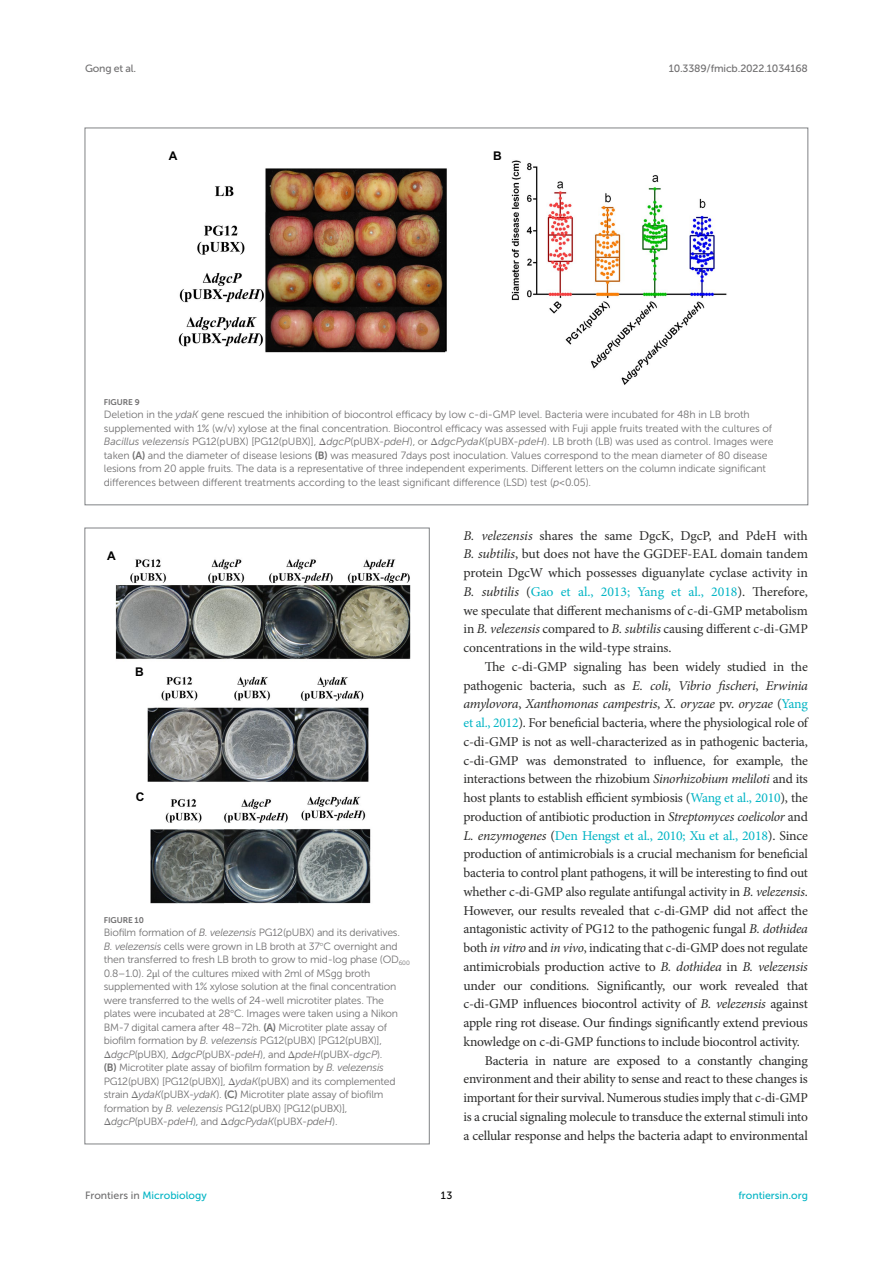
<style>
.page{position:relative;width:893px;height:1263px;background:#fff}
.page>*{position:absolute;margin:0;border:0;box-sizing:border-box;transform-origin:0 0}
.TEXT{font:13.5px/18.8px "Minion Pro";letter-spacing:-.015em;color:#2b2b2a;text-align:justify}
.t1{font:700 12px "Arial";color:#000}
.FIG_LEG{font:10.5px/13.5px "Museo Sans 300";letter-spacing:-.015em;color:#706f70}
.t2{font:10.5px "Museo Sans 500";color:#00b4c4}
.t3{font:10.5px "Museo Sans 500";letter-spacing:-.015em;color:#706f70}
.t4{font:10.5px "Museo Sans 500";color:#000}
.FIG_HD{font:8.25px "Museo Sans 700";letter-spacing:-.01em;color:#706f70}
.s1{font-style:italic}
.s2{font-family:"STIX General"}
.s3{font-family:"Museo Sans 700"}
.s4{font-family:"STIX"}
.s5{color:#00b4c4}
.s6{color:#706f70}
</style>
<div class="page">
<img style="left:178px;top:160px;width:549px;height:225px">
<img style="left:115px;top:559px;width:295px;height:345px">
<p class="t3" style="left:85px;top:63px;width:53px">Gong et al.</p>
<p class="t3" style="left:669px;top:63px;width:141px">10.3389/fmicb.2022.1034168</p>
<p class="t1" style="left:169px;top:147px;width:10px">A</p>
<p class="t1" style="left:493px;top:147px;width:10px">B</p>
<p class="FIG_HD" style="left:104px;top:397px;width:37px">FIGURE 9</p>
<p class="FIG_LEG" style="left:104px;top:408px;width:671px">Deletion in the <span class="s1">ydaK</span> gene rescued the inhibition of biocontrol efficacy by low c-di-GMP level. Bacteria were incubated for 48 h in LB broth supplemented with 1% (w/v) xylose at the final concentration. Biocontrol efficacy was assessed with Fuji apple fruits treated with the cultures of <span class="s1">Bacillus velezensis</span> PG12(pUBX) [PG12(pUBX)], <span class="s2">Δ</span><span class="s1">dgcP</span>(pUBX-<span class="s1">pdeH</span>), or <span class="s2">Δ</span><span class="s1">dgcPydaK</span>(pUBX-<span class="s1">pdeH</span>). LB broth (LB) was used as control. Images were taken <span class="s3">(A)</span> and the diameter of disease lesions <span class="s3">(B)</span> was measured 7 days post inoculation. Values correspond to the mean diameter of 80 disease lesions from 20 apple fruits. The data is a representative of three independent experiments. Different letters on the column indicate significant differences between different treatments according to the least significant difference (LSD) test (<span class="s1">p</span> &lt; 0.05).</p>
<p class="t1" style="left:107px;top:547px;width:10px">A</p>
<p class="t1" style="left:135px;top:663px;width:10px">B</p>
<p class="t1" style="left:136px;top:788px;width:10px">C</p>
<p class="FIG_HD" style="left:104px;top:915px;width:42px">FIGURE 10</p>
<p class="FIG_LEG" style="left:104px;top:926px;width:308px">Biofilm formation of <span class="s1">B. velezensis</span> PG12(pUBX) and its derivatives.<br><span class="s1">B. velezensis</span> cells were grown in LB broth at 37<span class="s4">°</span>C overnight and then transferred to fresh LB broth to grow to mid-log phase (OD<sub>600<br></sub>0.8–1.0). 2 <span class="s2">μ</span>l of the cultures mixed with 2 ml of MSgg broth supplemented with 1% xylose solution at the final concentration were transferred to the wells of 24-well microtiter plates. The plates were incubated at 28<span class="s4">°</span>C. Images were taken using a Nikon BM-7 digital camera after 48–72 h. <span class="s3">(A)</span> Microtiter plate assay of biofilm formation by <span class="s1">B. velezensis</span> PG12(pUBX) [PG12(pUBX)], <span class="s2">Δ</span><span class="s1">dgcP</span>(pUBX), <span class="s2">Δ</span><span class="s1">dgcP</span>(pUBX-<span class="s1">pdeH</span>), and <span class="s2">Δ</span><span class="s1">pdeH</span>(pUBX-<span class="s1">dgcP</span>).<br><span class="s3">(B)</span> Microtiter plate assay of biofilm formation by <span class="s1">B. velezensis </span>PG12(pUBX) [PG12(pUBX)], <span class="s2">Δ</span><span class="s1">ydaK</span>(pUBX) and its complemented strain <span class="s2">Δ</span><span class="s1">ydaK</span>(pUBX-<span class="s1">ydaK</span>). <span class="s3">(C)</span> Microtiter plate assay of biofilm formation by <span class="s1">B. velezensis</span> PG12(pUBX) [PG12(pUBX)], <span class="s2">Δ</span><span class="s1">dgcP</span>(pUBX-<span class="s1">pdeH</span>), and <span class="s2">Δ</span><span class="s1">dgcPydaK</span>(pUBX-<span class="s1">pdeH</span>).</p>
<p class="TEXT" style="left:463px;top:526px;width:346px"><span class="s1">B. velezensis</span> shares the same DgcK, DgcP, and PdeH with <span class="s1">B. subtilis</span>, but does not have the GGDEF-EAL domain tandem protein DgcW which possesses diguanylate cyclase activity in <span class="s1">B. subtilis</span> (<span class="s5">Gao et al., 2013; Yang et al., 2018</span>). Therefore, we speculate that different mechanisms of c-di-GMP metabolism in <span class="s1">B. velezensis</span> compared to <span class="s1">B. subtilis</span> causing different c-di-GMP concentrations in the wild-type strains.</p>
<p class="TEXT" style="left:463px;top:657px;width:346px;text-indent:21px">The c-di-GMP signaling has been widely studied in the pathogenic bacteria, such as <span class="s1">E. coli</span>, <span class="s1">Vibrio fischeri</span>, <span class="s1">Erwinia amylovora</span>, <span class="s1">Xanthomonas campestris</span>, <span class="s1">X. oryzae</span> pv. <span class="s1">oryzae</span> (<span class="s5">Yang et al., 2012</span>). For beneficial bacteria, where the physiological role of c-di-GMP is not as well-characterized as in pathogenic bacteria, c-di-GMP was demonstrated to influence, for example, the interactions between the rhizobium <span class="s1">Sinorhizobium meliloti</span> and its host plants to establish efficient symbiosis (<span class="s5">Wang et al., 2010</span>), the production of antibiotic production in <span class="s1">Streptomyces coelicolor</span> and <span class="s1">L. enzymogenes</span> (<span class="s5">Den Hengst et al., 2010; Xu et al., 2018</span>). Since production of antimicrobials is a crucial mechanism for beneficial bacteria to control plant pathogens, it will be interesting to find out whether c-di-GMP also regulate antifungal activity in <span class="s1">B. velezensis</span>.<br>However, our results revealed that c-di-GMP did not affect the antagonistic activity of PG12 to the pathogenic fungal <span class="s1">B. dothidea </span>both <span class="s1">in vitro</span> and <span class="s1">in vivo</span>, indicating that c-di-GMP does not regulate antimicrobials production active to <span class="s1">B. dothidea</span> in <span class="s1">B. velezensis </span>under our conditions. Significantly, our work revealed that c-di-GMP influences biocontrol activity of <span class="s1">B. velezensis</span> against apple ring rot disease. Our findings significantly extend previous knowledge on c-di-GMP functions to include biocontrol activity.</p>
<p class="TEXT" style="left:463px;top:1051px;width:346px;text-indent:21px">Bacteria in nature are exposed to a constantly changing environment and their ability to sense and react to these changes is important for their survival. Numerous studies imply that c-di-GMP is a crucial signaling molecule to transduce the external stimuli into a cellular response and helps the bacteria adapt to environmental</p>
<p class="t2" style="left:85px;top:1190px;width:123px"><span class="s6">Frontiers in</span> Microbiology</p>
<p class="t4" style="left:441px;top:1190px;width:13px">13</p>
<p class="t2" style="left:738px;top:1190px;width:71px">frontiersin.org</p>
</div>
